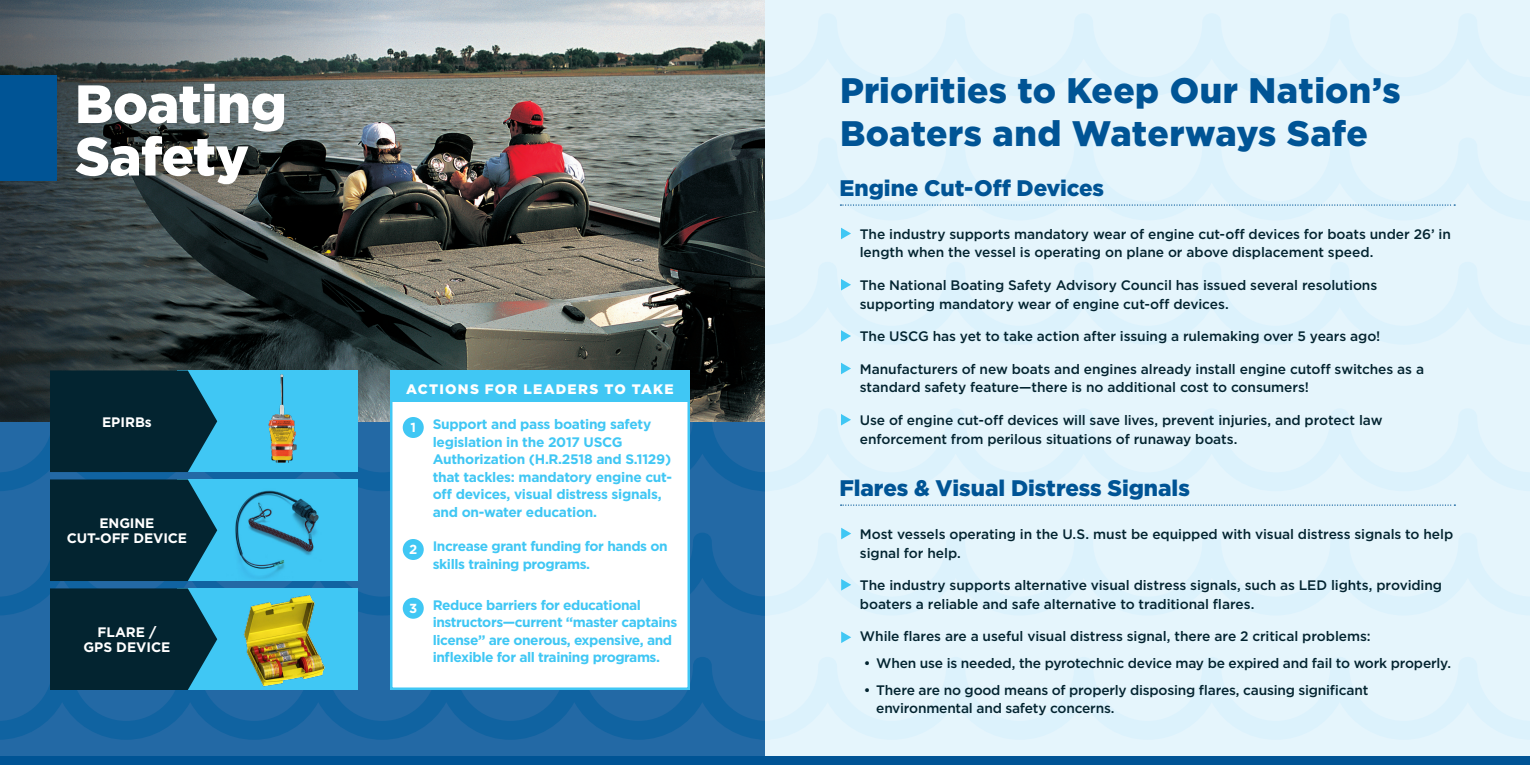
<style>
.page{position:relative;width:1530px;height:765px;background:#fff}
.page>*{position:absolute;margin:0;border:0;box-sizing:border-box;transform-origin:0 0}
.t1{font:900 53.75px/52.5px "Gotham";letter-spacing:-.015em;color:#fff}
.t2{font:900 35.5px/42.5px "Gotham";letter-spacing:.01em;color:#005495}
.t3{font:900 22.5px "Gotham";letter-spacing:-.005em;color:#005495}
.t4{font:500 13.75px/18.8px "Gotham";letter-spacing:-.005em;color:#032430}
.t5{font:700 13.75px/17.5px "Gotham";letter-spacing:-.03em;color:#40c7f4}
.t6{font:700 13.75px/15px "Gotham";color:#fff;text-align:center}
.t7{font:900 13.75px "Gotham";letter-spacing:.09em;color:#fff}
.t8{font:700 13.12px "Gotham";color:#fff}
</style>
<div class="page">
<div style="left:0;top:397px;width:765px;height:368px;background:#2369a5"></div>
<svg style="left:0;top:421px;width:754px;height:70px"></svg>
<svg style="left:0;top:533px;width:754px;height:82px"></svg>
<svg style="left:0;top:657px;width:754px;height:83px"></svg>
<div style="left:765px;top:0;width:765px;height:765px;background:#e5f5fc"></div>
<svg style="left:754px;top:421px;width:11px;height:70px"></svg>
<svg style="left:754px;top:595px;width:11px;height:21px"></svg>
<svg style="left:754px;top:720px;width:11px;height:20px"></svg>
<img style="left:382px;top:0;width:383px;height:421px">
<svg style="left:0;top:0;width:382px;height:421px;background:#434d4e"></svg>
<div style="left:0;top:757px;width:1530px;height:8px;background:#005495"></div>
<div style="left:0;top:75px;width:56px;height:106px;background:#005495"></div>
<div style="left:178px;top:370px;width:180px;height:102px;background:#40c7f4"></div>
<img style="left:268px;top:374px;width:29px;height:89px">
<svg style="left:50px;top:371px;width:167px;height:101px;background:#083240"></svg>
<div style="left:178px;top:480px;width:180px;height:101px;background:#40c7f4"></div>
<img style="left:235px;top:490px;width:84px;height:89px">
<div style="left:178px;top:588px;width:180px;height:102px;background:#40c7f4"></div>
<img style="left:243px;top:595px;width:82px;height:92px">
<div style="left:391px;top:372px;width:298px;height:317px;background:#fff"></div>
<div style="left:390px;top:370px;width:300px;height:32px;background:#40c7f4"></div>
<div style="left:390px;top:370px;width:300px;height:320px;border:2px solid #40c7f4"></div>
<div style="left:403px;top:417px;width:21px;height:21px;background:#40c7f4;border-radius:50%"></div>
<div style="left:403px;top:539px;width:21px;height:21px;background:#40c7f4;border-radius:50%"></div>
<div style="left:403px;top:598px;width:21px;height:21px;background:#40c7f4;border-radius:50%"></div>
<svg style="left:50px;top:479px;width:167px;height:102px;background:#083241"></svg>
<svg style="left:50px;top:588px;width:167px;height:102px;background:#083241"></svg>
<svg style="left:840px;top:204px;width:615px;height:2px"></svg>
<svg style="left:841px;top:228px;width:10px;height:11px"></svg>
<svg style="left:841px;top:279px;width:10px;height:12px"></svg>
<svg style="left:841px;top:330px;width:10px;height:12px"></svg>
<svg style="left:841px;top:363px;width:10px;height:11px"></svg>
<svg style="left:841px;top:414px;width:10px;height:12px"></svg>
<svg style="left:841px;top:505px;width:614px;height:1px"></svg>
<svg style="left:841px;top:528px;width:10px;height:11px"></svg>
<svg style="left:841px;top:579px;width:10px;height:12px"></svg>
<svg style="left:841px;top:631px;width:10px;height:12px"></svg>
<p class="t1" style="left:75px;top:77px;width:213px">Boating<br>Safety</p>
<p class="t6" style="left:102px;top:414px;width:51px">EPIRBs</p>
<p class="t6" style="left:67px;top:516px;width:122px">ENGINE<br>CUT-OFF DEVICE</p>
<p class="t6" style="left:83px;top:625px;width:89px">FLARE /<br>GPS DEVICE</p>
<p class="t7" style="left:406px;top:380px;width:269px">ACTIONS FOR LEADERS TO TAKE</p>
<p class="t5" style="left:433px;top:416px;width:241px">Support and pass boating safety legislation in the 2017 USCG Authorization (H.R.2518 and S.1129) that tackles: mandatory engine cut&shy;off devices, visual distress signals, and on-water education.</p>
<p class="t8" style="left:410px;top:418px;width:7px">1</p>
<p class="t8" style="left:409px;top:540px;width:10px">2</p>
<p class="t8" style="left:409px;top:599px;width:10px">3</p>
<p class="t5" style="left:433px;top:538px;width:236px">Increase grant funding for hands on skills training programs.</p>
<p class="t5" style="left:433px;top:596px;width:246px">Reduce barriers for educational instructors—current “master captains license” are onerous, expensive, and inflexible for all training programs.</p>
<p class="t2" style="left:840px;top:69px;width:562px">Priorities to Keep Our Nation’s<br>Boaters and Waterways Safe</p>
<p class="t3" style="left:839px;top:173px;width:266px">Engine Cut-Off Devices</p>
<p class="t4" style="left:860px;top:224px;width:593px">The industry supports mandatory wear of engine cut-off devices for boats under 26’ in length when the vessel is operating on plane or above displacement speed.</p>
<p class="t4" style="left:860px;top:276px;width:519px">The National Boating Safety Advisory Council has issued several resolutions supporting mandatory wear of engine cut-off devices.</p>
<p class="t4" style="left:860px;top:327px;width:522px">The USCG has yet to take action after issuing a rulemaking over 5 years ago!</p>
<p class="t4" style="left:860px;top:359px;width:566px">Manufacturers of new boats and engines already install engine cutoff switches as a standard safety feature—there is no additional cost to consumers!</p>
<p class="t4" style="left:860px;top:411px;width:524px">Use of engine cut-off devices will save lives, prevent injuries, and protect law enforcement from perilous situations of runaway boats.</p>
<p class="t3" style="left:840px;top:473px;width:352px">Flares &amp; Visual Distress Signals</p>
<p class="t4" style="left:860px;top:524px;width:595px">Most vessels operating in the U.S. must be equipped with visual distress signals to help signal for help.</p>
<p class="t4" style="left:860px;top:576px;width:584px">The industry supports alternative visual distress signals, such as LED lights, providing boaters a reliable and safe alternative to traditional flares.</p>
<p class="t4" style="left:860px;top:627px;width:512px">While flares are a useful visual distress signal, there are 2 critical problems:</p>
<p class="t4" style="left:864px;top:654px;width:589px">• When use is needed, the pyrotechnic device may be expired and fail to work properly.</p>
<p class="t4" style="left:876px;top:680px;width:494px;text-indent:-12px">• There are no good means of properly disposing flares, causing significant environmental and safety concerns.</p>
</div>
